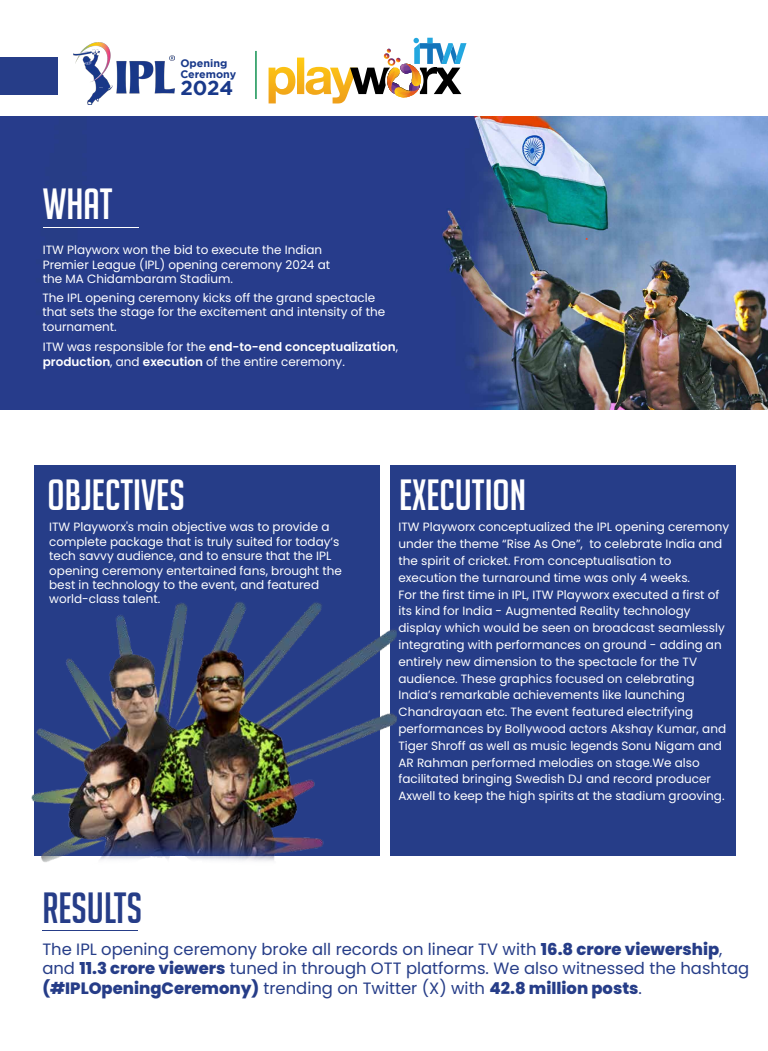
<style>
.page{position:relative;width:768px;height:1051px;background:#fff}
.page>*{position:absolute;margin:0;border:0;box-sizing:border-box;transform-origin:0 0}
.t1{font:42.6px "Big Noodle Titling";color:#fff}
.t2{font:42.6px "Big Noodle Titling";color:#263d88}
.t3{font:700 20px "Homepage Baukasten";color:#19398a}
.t4{font:16.4px/19.7px "Poppins";color:#263d88}
.t5{font:12px/16.8px "Poppins";color:#fff}
.t6{font:700 10.8px/10.8px "Homepage Baukasten";color:#19398a}
.s1{font-weight:600}
.s2{font-weight:800}
</style>
<div class="page">
<img style="left:0;top:117px;width:768px;height:292px">
<div style="left:34px;top:465px;width:346px;height:390px;background:#263d88"></div>
<div style="left:390px;top:465px;width:346px;height:390px;background:#263d88"></div>
<div style="left:0;top:57px;width:58px;height:38px;background:#263d88"></div>
<hr style="left:43px;top:227px;width:96px;height:1px;background:#fff">
<hr style="left:42px;top:931px;width:96px;height:1px;background:#263d88">
<hr style="left:255px;top:51px;width:2px;height:48px;background:#008a45">
<img style="left:31px;top:602px;width:365px;height:260px">
<svg style="left:269px;top:38px;width:197px;height:66px"></svg>
<img style="left:395px;top:87px;width:24px;height:9px">
<img style="left:73px;top:42px;width:102px;height:63px">
<h1 class="t1" style="left:43px;top:181px;width:71px">WHAT</h1>
<p class="t6" style="left:180px;top:58px;width:57px">Opening<br>Ceremony</p>
<h2 class="t3" style="left:180px;top:76px;width:54px">2024</h2>
<p class="t5" style="left:43px;top:243px;width:289px;line-height:14.4px">ITW Playworx won the bid to execute the Indian<br>Premier League (IPL) opening ceremony 2024 at the MA Chidambaram Stadium.</p>
<p class="t5" style="left:42px;top:290px;width:344px;line-height:14.4px">The IPL opening ceremony kicks off the grand spectacle that sets the stage for the excitement and intensity of the tournament.</p>
<p class="t5" style="left:43px;top:340px;width:357px;line-height:14.4px">ITW was responsible for the <span class="s1">end-to-end conceptualization</span>, <span class="s1">production</span>, and <span class="s1">execution</span> of the entire ceremony.</p>
<h1 class="t1" style="left:48px;top:472px;width:139px">OBJECTIVES</h1>
<h1 class="t1" style="left:399px;top:472px;width:129px">EXECUTION</h1>
<p class="t5" style="left:49px;top:520px;width:294px;line-height:14.4px">ITW Playworx's main objective was to provide a complete package that is truly suited for today’s tech savvy audience, and to ensure that the IPL opening ceremony entertained fans, brought the best in technology to the event, and featured world-class talent.</p>
<p class="t5" style="left:398px;top:519px;width:332px">ITW Playworx conceptualized the IPL opening ceremony under the theme “Rise As One”, to celebrate India and the spirit of cricket. From conceptualisation to execution the turnaround time was only 4 weeks.<br>For the first time in IPL, ITW Playworx executed a first of its kind for India - Augmented Reality technology display which would be seen on broadcast seamlessly integrating with performances on ground - adding an entirely new dimension to the spectacle for the TV audience. These graphics focused on celebrating India’s remarkable achievements like launching Chandrayaan etc. The event featured electrifying performances by Bollywood actors Akshay Kumar, and Tiger Shroff as well as music legends Sonu Nigam and AR Rahman performed melodies on stage.We also facilitated bringing Swedish DJ and record producer Axwell to keep the high spirits at the stadium grooving.</p>
<h1 class="t2" style="left:42px;top:885px;width:101px">RESULTS</h1>
<p class="t4" style="left:42px;top:939px;width:708px">The IPL opening ceremony broke all records on linear TV with <span class="s2">16.8 crore viewership</span>, and <span class="s2">11.3 crore viewers</span> tuned in through OTT platforms. We also witnessed the hashtag <span class="s2">(#IPLOpeningCeremony)</span> trending on Twitter (X) with <span class="s2">42.8 million posts</span>.</p>
</div>
